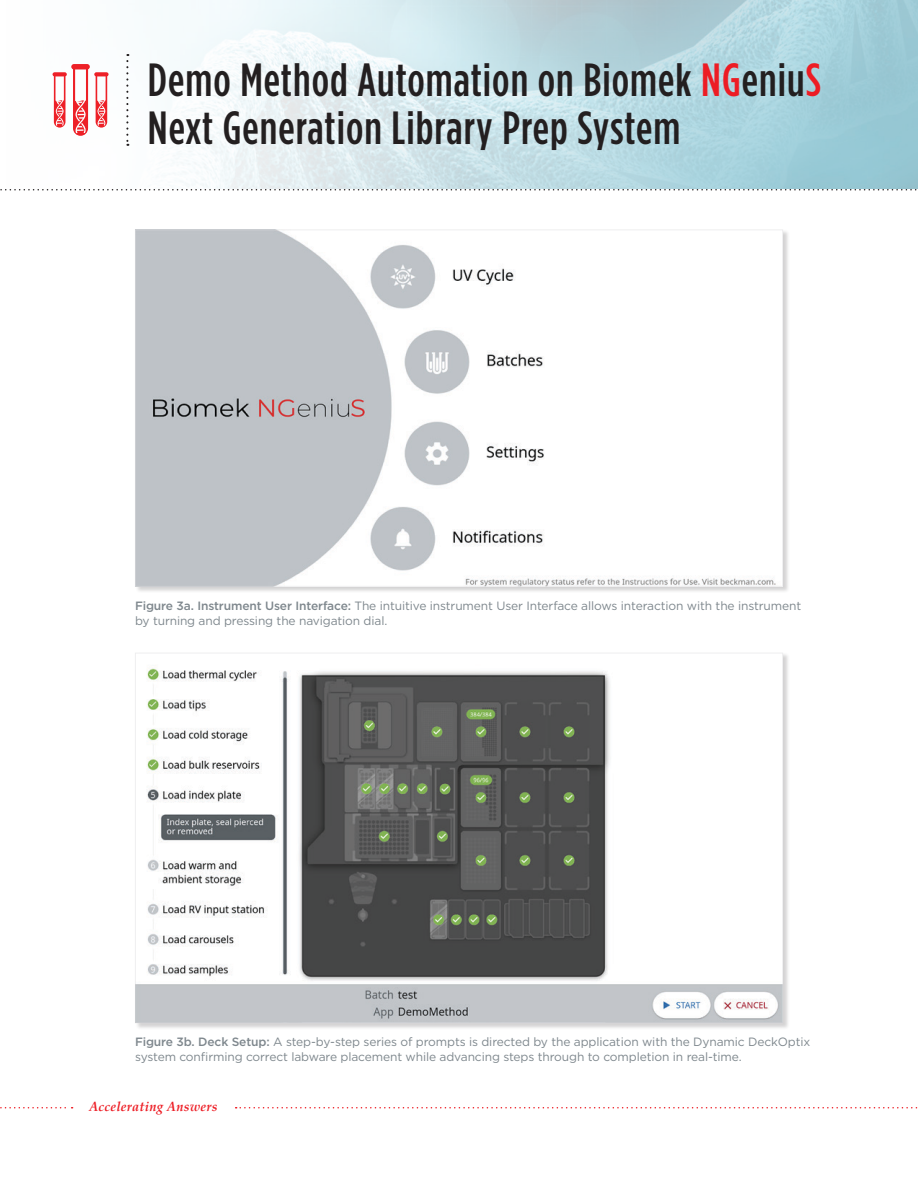
<style>
.page{position:relative;width:918px;height:1188px;background:#fff}
.page>*{position:absolute;margin:0;border:0;box-sizing:border-box;transform-origin:0 0}
.t1{font:500 46.5px/48px "Gotham Condensed";letter-spacing:.025em;color:#231f20}
.t2{font:italic 700 13.5px "Palatino";letter-spacing:.02em;color:#ed1c24;scale:.95 1}
.t3{font:12px/15px "Gotham";letter-spacing:-.01em;color:#7e878d}
.s1{color:#ed1c24}
.s2{font-weight:500}
</style>
<div class="page">
<svg style="left:0;top:1107px;width:73px;height:1px"></svg>
<svg style="left:236px;top:1107px;width:682px;height:1px"></svg>
<img style="left:52px;top:0;width:866px;height:189px">
<svg style="left:0;top:189px;width:917px;height:1px"></svg>
<svg style="left:53px;top:64px;width:56px;height:72px"></svg>
<svg style="left:126px;top:54px;width:2px;height:92px"></svg>
<div style="left:135px;top:229px;width:655px;height:364px;background:#231f20;opacity:.2"></div>
<img style="left:137px;top:232px;width:644px;height:353px">
<div style="left:135px;top:653px;width:655px;height:377px;background:#231f20;opacity:.2"></div>
<img style="left:137px;top:655px;width:644px;height:366px">
<h1 class="t1" style="left:148px;top:55px;width:675px">Demo Method Automation on Biomek <span class="s1">NG</span>eniu<span class="s1">S<br></span>Next Generation Library Prep System</h1>
<p class="t3" style="left:135px;top:598px;width:668px"><span class="s2">Figure 3a. Instrument User Interface:</span> The intuitive instrument User Interface allows interaction with the instrument by turning and pressing the navigation dial.</p>
<p class="t3" style="left:135px;top:1034px;width:677px"><span class="s2">Figure 3b. Deck Setup:</span> A step-by-step series of prompts is directed by the application with the Dynamic DeckOptix system confirming correct labware placement while advancing steps through to completion in real-time.</p>
<p class="t2" style="left:89px;top:1096px;width:137px">Accelerating Answers</p>
</div>
